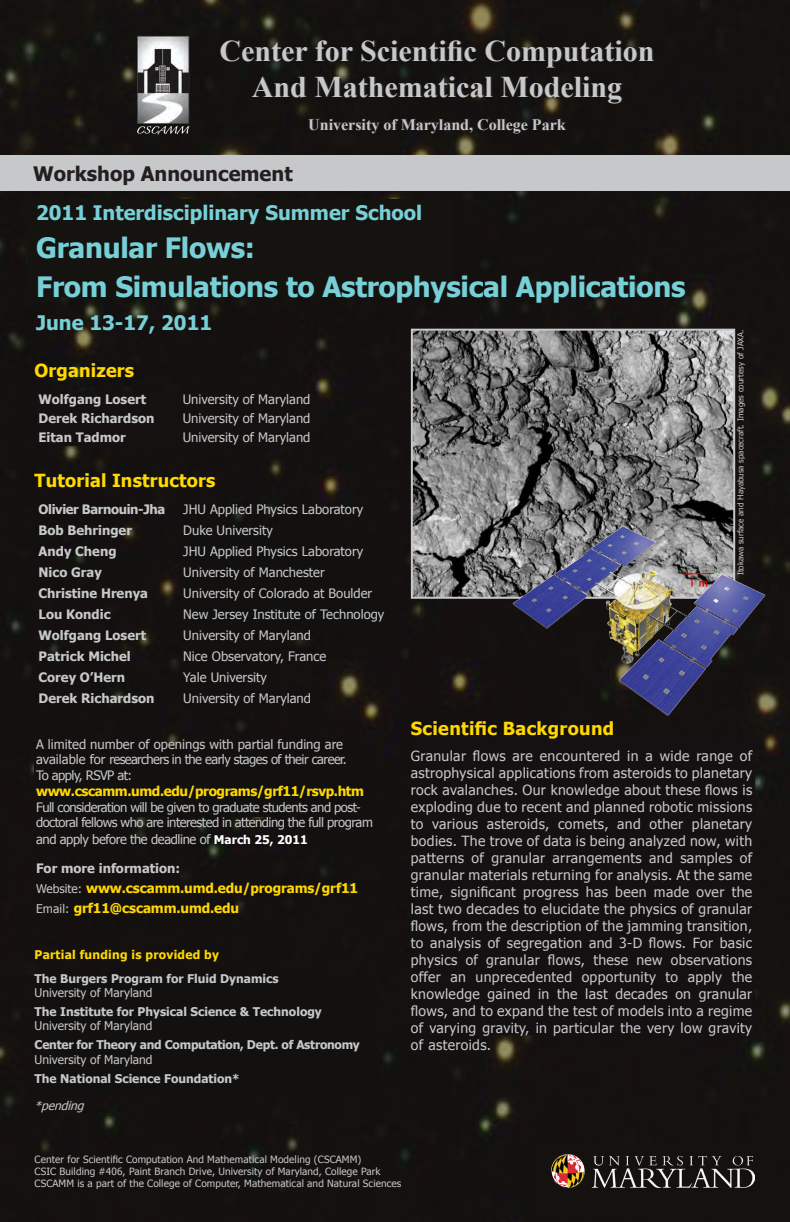
<style>
.page{position:relative;width:790px;height:1222px;background:#fff}
.page>*{position:absolute;margin:0;border:0;box-sizing:border-box;transform-origin:0 0}
.t1{font:700 30px "Times New Roman";color:#c7c8ca}
.t2{font:700 28px "Tahoma";letter-spacing:-.01em;color:#77cfd7}
.t3{font:700 20px "Tahoma";color:#77cfd7}
.t4{font:700 20px "Tahoma";color:#231f20}
.t5{font:700 18px "Tahoma";letter-spacing:.02em;color:#ffd801}
.t6{font:700 18px "Tahoma";letter-spacing:.01em;color:#ffda00}
.t7{font:700 16px "Times New Roman";color:#c7c8ca}
.t8{font:14px/17px "Tahoma";letter-spacing:.025em;color:#c7c8ca;text-align:justify}
.t9{font:700 13.5px "Tahoma";letter-spacing:-.01em;color:#ffd801}
.t10{font:700 13.5px "Tahoma";letter-spacing:-.03em;color:#ffd801}
.t11{font:13px/15.6px "Tahoma";color:#c7c8ca}
.t12{font:700 13px "Tahoma";color:#c7c8ca}
.t13{font:13px/15.9px "Tahoma";letter-spacing:-.04em;color:#c7c8ca}
.t14{font:700 13px "Tahoma";letter-spacing:-.03em;color:#c7c8ca}
.t15{font:700 12px "Tahoma";color:#c7c8ca}
.t16{font:12px "Tahoma";color:#c7c8ca}
.t17{font:700 12px "Tahoma";letter-spacing:-.02em;color:#c7c8ca}
.t18{font:700 12px "Tahoma";letter-spacing:.02em;color:#ffd801}
.t19{font:italic 12px "Tahoma";color:#c7c8ca}
.t20{font:10px "Tahoma";letter-spacing:.01em;color:#c7c8ca}
.t21{font:8px "Tahoma";color:#c7c8ca}
.s1{font-weight:700;font-size:12px;color:#fff}
.s2{font-weight:400;font-size:12px;color:#c7c8ca}
</style>
<div class="page">
<div style="left:0;top:0;width:790px;height:1221px;background:#14110f"></div>
<div style="left:0;top:156px;width:790px;height:35px;background:#c7c8ca"></div>
<img style="left:551px;top:1154px;width:204px;height:33px">
<img style="left:134px;top:35px;width:56px;height:100px">
<img style="left:414px;top:331px;width:318px;height:264px">
<div style="left:411px;top:328px;width:324px;height:270px;border:2px solid #c7c8ca"></div>
<img style="left:499px;top:523px;width:280px;height:197px">
<p class="t1" style="left:219px;top:31px;width:436px">Center for Scientific Computation</p>
<p class="t1" style="left:252px;top:67px;width:371px">And Mathematical Modeling</p>
<p class="t7" style="left:308px;top:114px;width:259px">University of Maryland, College Park</p>
<p class="t4" style="left:33px;top:160px;width:261px">Workshop Announcement</p>
<p class="t3" style="left:36px;top:199px;width:387px">2011 Interdisciplinary Summer School</p>
<p class="t2" style="left:36px;top:228px;width:220px">Granular Flows:</p>
<p class="t2" style="left:36px;top:267px;width:651px">From Simulations to Astrophysical Applications</p>
<p class="t3" style="left:36px;top:308px;width:178px">June 13-17, 2011</p>
<p class="t5" style="left:35px;top:357px;width:101px">Organizers</p>
<p class="t12" style="left:39px;top:389px;width:109px">Wolfgang Losert</p>
<p class="t12" style="left:39px;top:409px;width:117px">Derek Richardson</p>
<p class="t12" style="left:39px;top:428px;width:89px">Eitan Tadmor</p>
<p class="t11" style="left:183px;top:390px;width:129px">University of Maryland</p>
<p class="t11" style="left:183px;top:409px;width:129px">University of Maryland</p>
<p class="t11" style="left:183px;top:428px;width:129px">University of Maryland</p>
<p class="t6" style="left:35px;top:468px;width:182px">Tutorial Instructors</p>
<p class="t14" style="left:39px;top:500px;width:128px">Olivier Barnouin-Jha</p>
<p class="t12" style="left:39px;top:521px;width:95px">Bob Behringer</p>
<p class="t12" style="left:39px;top:542px;width:79px">Andy Cheng</p>
<p class="t12" style="left:39px;top:563px;width:65px">Nico Gray</p>
<p class="t12" style="left:39px;top:584px;width:111px">Christine Hrenya</p>
<p class="t12" style="left:39px;top:605px;width:73px">Lou Kondic</p>
<p class="t12" style="left:39px;top:626px;width:109px">Wolfgang Losert</p>
<p class="t12" style="left:39px;top:647px;width:94px">Patrick Michel</p>
<p class="t12" style="left:39px;top:668px;width:88px">Corey O’Hern</p>
<p class="t12" style="left:39px;top:689px;width:117px">Derek Richardson</p>
<p class="t11" style="left:183px;top:501px;width:181px">JHU Applied Physics Laboratory</p>
<p class="t11" style="left:183px;top:522px;width:91px">Duke University</p>
<p class="t11" style="left:183px;top:543px;width:181px">JHU Applied Physics Laboratory</p>
<p class="t11" style="left:183px;top:564px;width:143px">University of Manchester</p>
<p class="t11" style="left:183px;top:585px;width:190px">University of Colorado at Boulder</p>
<p class="t11" style="left:183px;top:606px;width:203px">New Jersey Institute of Technology</p>
<p class="t11" style="left:183px;top:627px;width:129px">University of Maryland</p>
<p class="t11" style="left:183px;top:648px;width:144px">Nice Observatory, France</p>
<p class="t11" style="left:183px;top:669px;width:85px">Yale University</p>
<p class="t11" style="left:183px;top:690px;width:129px">University of Maryland</p>
<p class="t21" style="left:735px;top:575px;width:247px;rotate:-90deg">Itokawa surface and Hayabusa spacecraft. Images courtesy of JAXA.</p>
<p class="t11" style="left:36px;top:735px;width:312px">A limited number of openings with partial funding are available for researchers in the early stages of their career.<br>To apply, RSVP at:</p>
<p class="t10" style="left:36px;top:781px;width:329px">www.cscamm.umd.edu/programs/grf11/rsvp.htm</p>
<p class="t13" style="left:36px;top:798px;width:338px">Full consideration will be given to graduate students and post&shy;doctoral fellows who are interested in attending the full program and apply before the deadline of <span class="s1">March 25, 2011</span></p>
<p class="t12" style="left:36px;top:858px;width:146px">For more information:</p>
<p class="t9" style="left:36px;top:878px;width:323px"><span class="s2">Website:</span> www.cscamm.umd.edu/programs/grf11</p>
<p class="t9" style="left:36px;top:898px;width:204px"><span class="s2">Email:</span> grf11@cscamm.umd.edu</p>
<p class="t18" style="left:35px;top:946px;width:186px">Partial funding is provided by</p>
<p class="t15" style="left:35px;top:969px;width:245px">The Burgers Program for Fluid Dynamics</p>
<p class="t16" style="left:35px;top:984px;width:119px">University of Maryland</p>
<p class="t15" style="left:35px;top:1002px;width:289px">The Institute for Physical Science &amp; Technology</p>
<p class="t16" style="left:35px;top:1017px;width:119px">University of Maryland</p>
<p class="t17" style="left:35px;top:1036px;width:327px">Center for Theory and Computation, Dept. of Astronomy</p>
<p class="t16" style="left:35px;top:1050px;width:119px">University of Maryland</p>
<p class="t15" style="left:35px;top:1069px;width:207px">The National Science Foundation*</p>
<p class="t19" style="left:35px;top:1097px;width:54px">*pending</p>
<p class="t5" style="left:411px;top:715px;width:205px">Scientific Background</p>
<p class="t8" style="left:411px;top:746px;width:343px">Granular flows are encountered in a wide range of astrophysical applications from asteroids to planetary rock avalanches. Our knowledge about these flows is exploding due to recent and planned robotic missions to various asteroids, comets, and other planetary bodies. The trove of data is being analyzed now, with patterns of granular arrangements and samples of granular materials returning for analysis. At the same time, significant progress has been made over the last two decades to elucidate the physics of granular flows, from the description of the jamming transition, to analysis of segregation and 3-D flows. For basic physics of granular flows, these new observations offer an unprecedented opportunity to apply the knowledge gained in the last decades on granular flows, and to expand the test of models into a regime of varying gravity, in particular the very low gravity of asteroids.</p>
<p class="t20" style="left:35px;top:1152px;width:328px">Center for Scientific Computation And Mathematical Modeling (CSCAMM)</p>
<p class="t20" style="left:35px;top:1164px;width:347px">CSIC Building #406, Paint Branch Drive, University of Maryland, College Park</p>
<p class="t20" style="left:35px;top:1176px;width:368px">CSCAMM is a part of the College of Computer, Mathematical and Natural Sciences</p>
</div>
